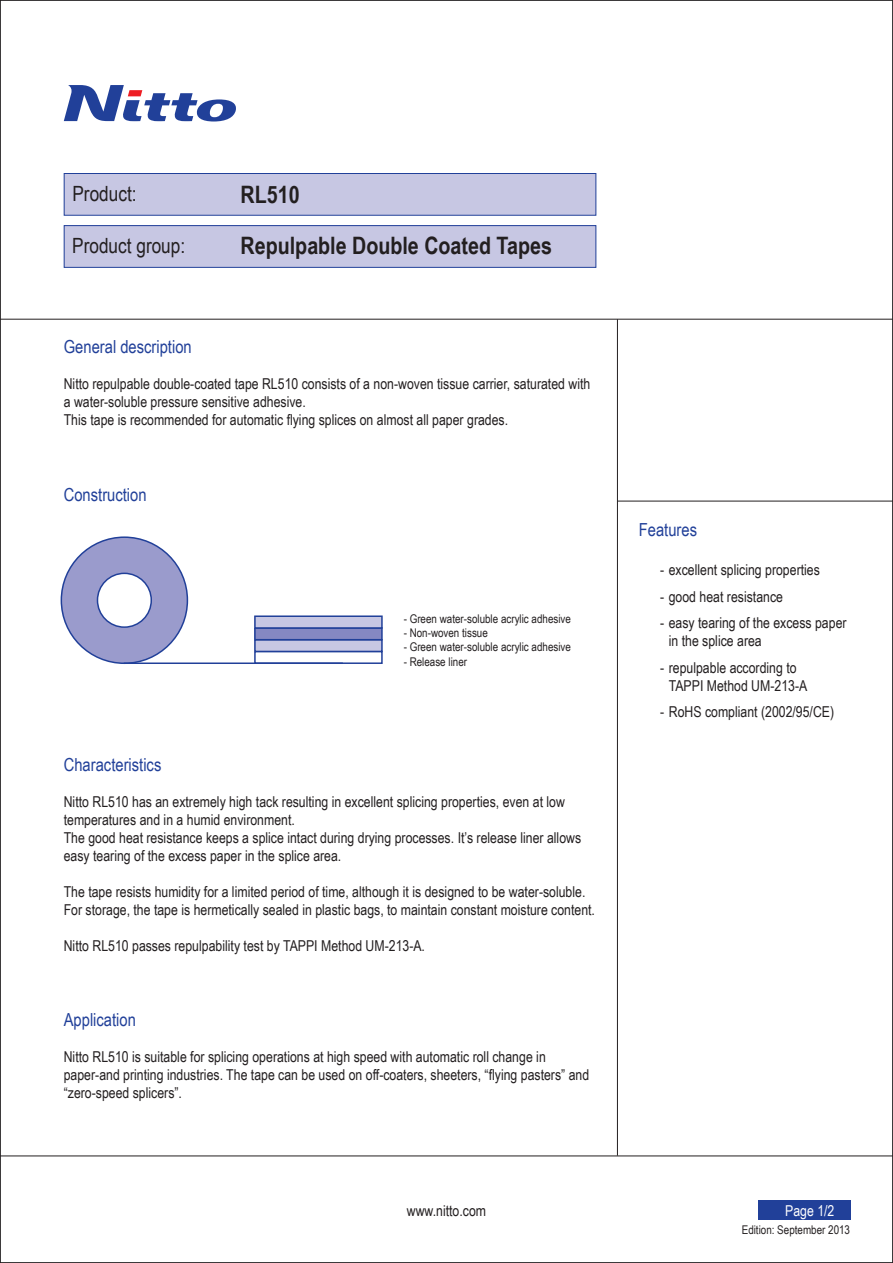
<style>
.page{position:relative;width:893px;height:1263px;background:#fff}
.page>*{position:absolute;margin:0;border:0;box-sizing:border-box;transform-origin:0 0}
.t1{font:700 24px/51px "Arial Narrow";color:#231f20}
.t2{font:21px "Arial Narrow";color:#231f20}
.t3{font:18px "Arial Narrow";color:#214099}
.t4{font:15px/18px "Arial Narrow";color:#231f20}
.t5{font:15px "Arial Narrow";color:#fff}
.t6{font:12px "Arial Narrow";color:#231f20}
</style>
<div class="page">
<hr style="left:0;top:319px;width:893px;height:1px;background:#231f20">
<hr style="left:0;top:1155px;width:893px;height:1px;background:#231f20">
<hr style="left:617px;top:319px;width:1px;height:836px;background:#231f20">
<hr style="left:618px;top:501px;width:275px;height:1px;background:#231f20">
<div style="left:758px;top:1200px;width:92px;height:20px;background:#214099"></div>
<div style="left:64px;top:173px;width:532px;height:42px;background:#c7c7e3"></div>
<div style="left:64px;top:173px;width:532px;height:43px;border:1px solid #214099"></div>
<div style="left:64px;top:226px;width:532px;height:41px;background:#c7c7e3"></div>
<div style="left:64px;top:225px;width:532px;height:43px;border:1px solid #214099"></div>
<svg style="left:64px;top:85px;width:172px;height:36px"></svg>
<div style="left:61px;top:537px;width:126px;height:126px;background:#9a9bcc;border-radius:50%"></div>
<div style="left:97px;top:573px;width:54px;height:54px;background:#fff;border-radius:50%"></div>
<div style="left:97px;top:573px;width:55px;height:55px;border:2px solid #214099;border-radius:50%"></div>
<hr style="left:124px;top:662px;width:219px;height:2px;background:#214099">
<div style="left:254px;top:651px;width:129px;height:13px;border:2px solid #214099"></div>
<div style="left:255px;top:640px;width:127px;height:11px;background:#c7c7e3"></div>
<div style="left:254px;top:639px;width:129px;height:13px;border:2px solid #214099"></div>
<div style="left:255px;top:628px;width:127px;height:12px;background:#8588c2"></div>
<div style="left:254px;top:627px;width:129px;height:13px;border:2px solid #214099"></div>
<div style="left:255px;top:616px;width:127px;height:12px;background:#c7c7e3"></div>
<div style="left:254px;top:615px;width:129px;height:14px;border:2px solid #214099"></div>
<h2 class="t2" style="left:72px;top:179px;width:66px">Product:</h2>
<h2 class="t2" style="left:72px;top:230px;width:114px">Product group:</h2>
<h1 class="t1" style="left:241px;top:168px;width:313px">RL510<br>Repulpable Double Coated Tapes</h1>
<p class="t3" style="left:64px;top:334px;width:129px">General description</p>
<p class="t4" style="left:64px;top:374px;width:528px">Nitto repulpable double-coated tape RL510 consists of a non-woven tissue carrier, saturated with a water-soluble pressure sensitive adhesive.<br>This tape is recommended for automatic flying splices on almost all paper grades.</p>
<p class="t3" style="left:64px;top:481px;width:84px">Construction</p>
<p class="t6" style="left:404px;top:609px;width:169px">- Green water-soluble acrylic adhesive</p>
<p class="t6" style="left:404px;top:624px;width:86px">- Non-woven tissue</p>
<p class="t6" style="left:404px;top:638px;width:169px">- Green water-soluble acrylic adhesive</p>
<p class="t6" style="left:404px;top:653px;width:65px">- Release liner</p>
<p class="t3" style="left:64px;top:751px;width:99px">Characteristics</p>
<p class="t4" style="left:64px;top:792px;width:519px">Nitto RL510 has an extremely high tack resulting in excellent splicing properties, even at low temperatures and in a humid environment.<br>The good heat resistance keeps a splice intact during drying processes. It’s release liner allows easy tearing of the excess paper in the splice area.</p>
<p class="t4" style="left:64px;top:882px;width:533px">The tape resists humidity for a limited period of time, although it is designed to be water-soluble.<br>For storage, the tape is hermetically sealed in plastic bags, to maintain constant moisture content.</p>
<p class="t4" style="left:64px;top:936px;width:363px">Nitto RL510 passes repulpability test by TAPPI Method UM-213-A.</p>
<p class="t3" style="left:64px;top:1007px;width:74px">Application</p>
<p class="t4" style="left:64px;top:1047px;width:527px">Nitto RL510 is suitable for splicing operations at high speed with automatic roll change in paper-and printing industries. The tape can be used on off-coaters, sheeters, “flying pasters” and “zero-speed splicers”.</p>
<p class="t3" style="left:639px;top:516px;width:60px">Features</p>
<p class="t4" style="left:660px;top:560px;width:161px">- excellent splicing properties</p>
<p class="t4" style="left:660px;top:587px;width:124px">- good heat resistance</p>
<p class="t4" style="left:669px;top:613px;width:179px;text-indent:-9px">- easy tearing of the excess paper in the splice area</p>
<p class="t4" style="left:669px;top:658px;width:140px;text-indent:-9px">- repulpable according to<br>TAPPI Method UM-213-A</p>
<p class="t4" style="left:660px;top:702px;width:175px">- RoHS compliant (2002/95/CE)</p>
<p class="t4" style="left:407px;top:1201px;width:81px">www.nitto.com</p>
<p class="t5" style="left:785px;top:1199px;width:51px">Page 1/2</p>
<p class="t6" style="left:742px;top:1221px;width:110px">Edition: September 2013</p>
</div>
